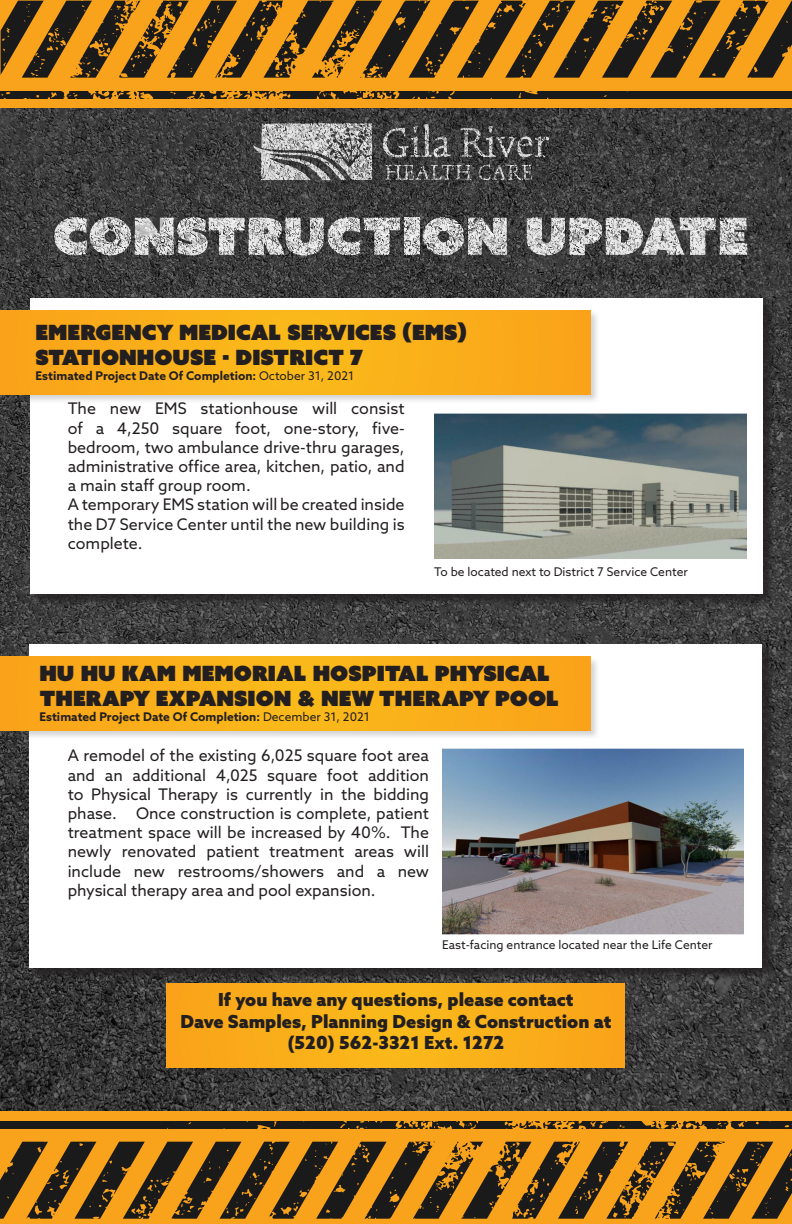
<style>
.page{position:relative;width:792px;height:1224px;background:#fff}
.page>*{position:absolute;margin:0;border:0;box-sizing:border-box;transform-origin:0 0}
.t1{font:51.3px "Azo Sans Uber";color:#fff}
.t2{font:21px/25.2px "Azo Sans Uber";color:#231f20}
.t3{font:900 18px "Azo Sans";color:#231f20}
.t4{font:16px/19.2px "Azo Sans";color:#231f20;text-align:justify}
.t5{font:700 12px "Azo Sans";color:#231f20}
.t6{font:12px "Azo Sans";color:#231f20}
.s1{font-weight:400}
</style>
<div class="page">
<img style="left:0;top:83px;width:792px;height:1029px">
<svg style="left:1px;top:0;width:791px;height:108px;background:#a06b1a"></svg>
<svg style="left:0;top:1112px;width:792px;height:112px;background:#a26d1a"></svg>
<svg style="left:383px;top:123px;width:68px;height:35px;background:#595959"></svg>
<svg style="left:461px;top:126px;width:88px;height:31px;background:#585858"></svg>
<svg style="left:385px;top:165px;width:86px;height:15px"></svg>
<svg style="left:479px;top:165px;width:53px;height:15px"></svg>
<svg style="left:253px;top:123px;width:119px;height:57px;background:#929292"></svg>
<div style="left:31px;top:645px;width:744px;height:335px;background:#231f20;opacity:.75"></div>
<div style="left:29px;top:644px;width:733px;height:324px;background:#fff"></div>
<img style="left:442px;top:749px;width:302px;height:186px">
<div style="left:0;top:656px;width:600px;height:84px;background:#231f20;opacity:.2"></div>
<div style="left:0;top:657px;width:590px;height:73px;background:#faae1a"></div>
<div style="left:166px;top:983px;width:469px;height:95px;background:#231f20;opacity:.2"></div>
<div style="left:167px;top:984px;width:458px;height:84px;background:#faae1a"></div>
<div style="left:31px;top:300px;width:744px;height:306px;background:#231f20;opacity:.75"></div>
<div style="left:30px;top:298px;width:732px;height:295px;background:#fff"></div>
<div style="left:0;top:309px;width:601px;height:95px;background:#231f20;opacity:.2"></div>
<div style="left:0;top:310px;width:590px;height:85px;background:#faae1a"></div>
<img style="left:434px;top:414px;width:312px;height:145px">
<h1 class="t1" style="left:53px;top:202px;width:698px">CONSTRUCTION UPDATE</h1>
<p class="t2" style="left:36px;top:320px;width:433px">EMERGENCY MEDICAL SERVICES (EMS)</p>
<p class="t2" style="left:36px;top:345px;width:329px">STATIONHOUSE - DISTRICT 7</p>
<p class="t5" style="left:36px;top:367px;width:320px">Estimated Project Date Of Completion: <span class="s1">October 31, 2021</span></p>
<p class="t4" style="left:68px;top:399px;width:338px">The new EMS stationhouse will consist of a 4,250 square foot, one-story, five&shy;bedroom, two ambulance drive-thru garages, administrative office area, kitchen, patio, and a main staff group room.</p>
<p class="t4" style="left:68px;top:495px;width:338px">A temporary EMS station will be created inside the D7 Service Center until the new building is complete.</p>
<p class="t6" style="left:434px;top:564px;width:255px">To be located next to District 7 Service Center</p>
<p class="t2" style="left:39px;top:661px;width:521px">HU HU KAM MEMORIAL HOSPITAL PHYSICAL<br>THERAPY EXPANSION &amp; NEW THERAPY POOL</p>
<p class="t5" style="left:39px;top:709px;width:332px">Estimated Project Date Of Completion: <span class="s1">December 31, 2021</span></p>
<p class="t4" style="left:68px;top:746px;width:363px">A remodel of the existing 6,025 square foot area and an additional 4,025 square foot addition to Physical Therapy is currently in the bidding phase. Once construction is complete, patient treatment space will be increased by 40%. The newly renovated patient treatment areas will include new restrooms/showers and a new physical therapy area and pool expansion.</p>
<p class="t6" style="left:442px;top:937px;width:272px">East-facing entrance located near the Life Center</p>
<p class="t3" style="left:218px;top:987px;width:357px">If you have any questions, please contact</p>
<p class="t3" style="left:180px;top:1009px;width:433px">Dave Samples, Planning Design &amp; Construction at</p>
<p class="t3" style="left:287px;top:1031px;width:219px">(520) 562-3321 Ext. 1272</p>
</div>
